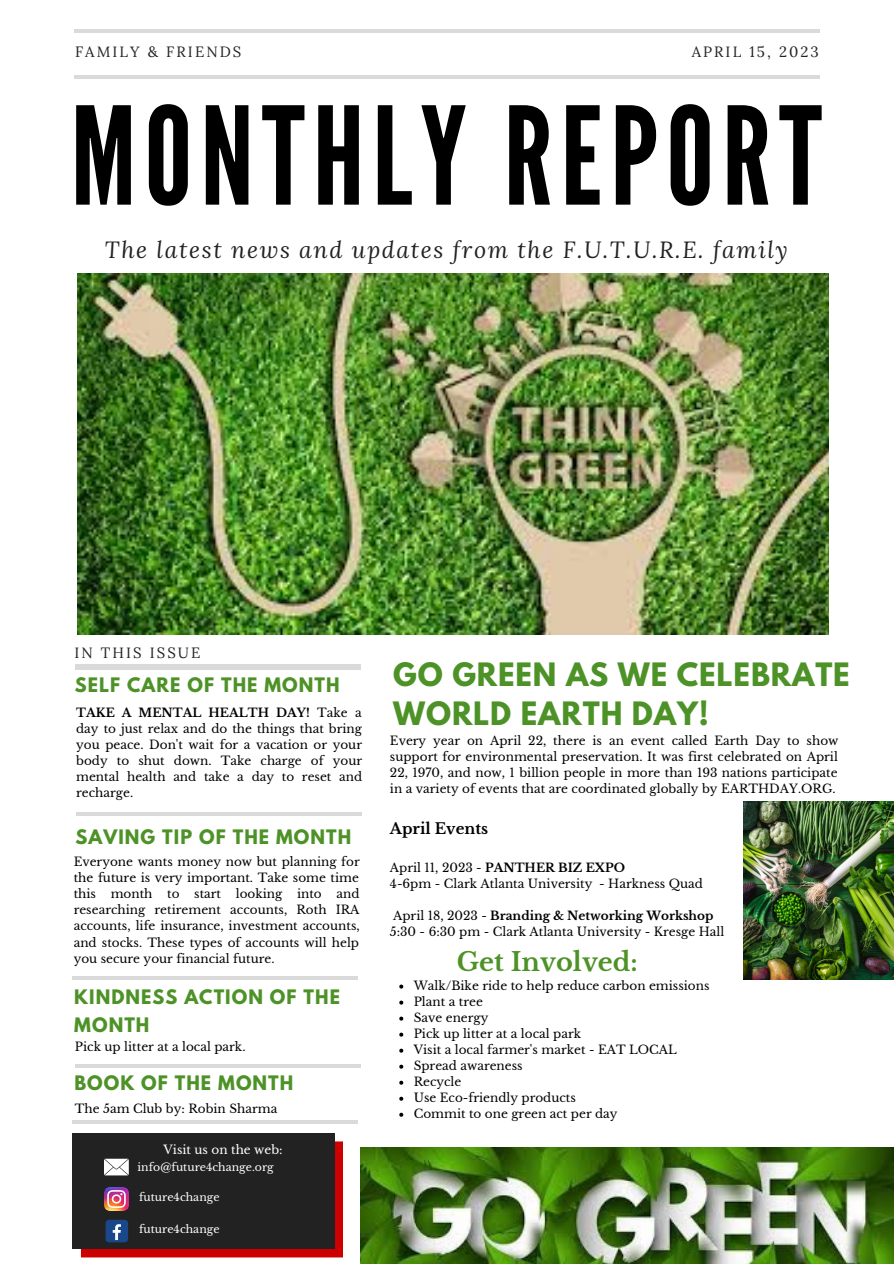
<style>
.page{position:relative;width:894px;height:1264px;background:#fff}
.page>*{position:absolute;margin:0;border:0;box-sizing:border-box;transform-origin:0 0}
.t1{font:135.15px "League Gothic";letter-spacing:.06em;color:#000}
.t2{font:700 28.5px/39.5px "League Spartan";letter-spacing:.03em;color:#4d9227}
.t3{font:700 25.5px "Libre Baskerville";color:#4d9227}
.t4{font:italic 23.25px "Lora";letter-spacing:.07em;color:#222}
.t5{font:700 17.7px/28.2px "League Spartan";letter-spacing:.06em;color:#4d9227}
.t6{font:700 15px "Libre Baskerville";color:#000}
.t7{font:14.85px "Lora";letter-spacing:.14em;color:#222}
.t8{font:12px/16px "Libre Baskerville";color:#000;text-align:justify}
.t9{font:12px "Libre Baskerville";color:#fff}
.t10{font:10.8px "Libre Baskerville";color:#fff}
.s1{font-weight:700}
</style>
<div class="page">
<img style="left:78px;top:273px;width:750px;height:361px">
<hr style="left:74px;top:75px;width:745px;height:4px;background:#dadada">
<hr style="left:75px;top:29px;width:744px;height:4px;background:#dadada">
<hr style="left:76px;top:812px;width:285px;height:3px;background:#000">
<hr style="left:72px;top:976px;width:285px;height:3px;background:#000">
<svg style="left:75px;top:1064px;width:285px;height:3px"></svg>
<hr style="left:72px;top:1120px;width:285px;height:3px;background:#000">
<div style="left:75px;top:664px;width:285px;height:5px;background:#dadada"></div>
<img style="left:360px;top:1147px;width:533px;height:116px">
<div style="left:72px;top:1132px;width:262px;height:116px;background:#222"></div>
<svg style="left:81px;top:1141px;width:262px;height:116px"></svg>
<img style="left:743px;top:801px;width:149px;height:178px">
<svg style="left:399px;top:984px;width:4px;height:4px"></svg>
<svg style="left:399px;top:1000px;width:4px;height:4px"></svg>
<svg style="left:399px;top:1016px;width:4px;height:4px"></svg>
<svg style="left:399px;top:1032px;width:4px;height:4px"></svg>
<svg style="left:399px;top:1048px;width:4px;height:4px"></svg>
<svg style="left:399px;top:1064px;width:4px;height:4px"></svg>
<svg style="left:399px;top:1080px;width:4px;height:4px"></svg>
<svg style="left:399px;top:1096px;width:4px;height:4px"></svg>
<svg style="left:399px;top:1112px;width:4px;height:4px"></svg>
<p class="t7" style="left:75px;top:42px;width:168px">FAMILY &amp; FRIENDS</p>
<p class="t7" style="left:691px;top:42px;width:129px">APRIL 15, 2023</p>
<h1 class="t1" style="left:71px;top:78px;width:752px">MONTHLY REPORT</h1>
<h3 class="t4" style="left:105px;top:234px;width:684px">The latest news and updates from the F.U.T.U.R.E. family</h3>
<p class="t7" style="left:74px;top:642px;width:128px">IN THIS ISSUE</p>
<h3 class="t5" style="left:75px;top:673px;width:266px">SELF CARE OF THE MONTH</h3>
<p class="t8" style="left:76px;top:704px;width:287px"><span class="s1">TAKE A MENTAL HEALTH DAY!</span> Take a day to just relax and do the things that bring you peace. Don't wait for a vacation or your body to shut down. Take charge of your mental health and take a day to reset and recharge.</p>
<h3 class="t5" style="left:76px;top:824px;width:277px">SAVING TIP OF THE MONTH</h3>
<p class="t8" style="left:74px;top:854px;width:287px">Everyone wants money now but planning for the future is very important. Take some time this month to start looking into and researching retirement accounts, Roth IRA accounts, life insurance, investment accounts, and stocks. These types of accounts will help you secure your financial future.</p>
<h3 class="t5" style="left:74px;top:984px;width:267px">KINDNESS ACTION OF THE<br>MONTH</h3>
<p class="t8" style="left:75px;top:1038px;width:172px">Pick up litter at a local park.</p>
<h3 class="t5" style="left:74px;top:1071px;width:220px">BOOK OF THE MONTH</h3>
<p class="t8" style="left:75px;top:1100px;width:204px">The 5am Club by: Robin Sharma</p>
<p class="t9" style="left:163px;top:1142px;width:121px">Visit us on the web:</p>
<p class="t10" style="left:137px;top:1160px;width:138px">info@future4change.org</p>
<p class="t10" style="left:139px;top:1190px;width:82px">future4change</p>
<p class="t10" style="left:139px;top:1222px;width:82px">future4change</p>
<h2 class="t2" style="left:393px;top:658px;width:458px">GO GREEN AS WE CELEBRATE<br>WORLD EARTH DAY!</h2>
<p class="t8" style="left:390px;top:732px;width:450px">Every year on April 22, there is an event called Earth Day to show support for environmental preservation. It was first celebrated on April 22, 1970, and now, 1 billion people in more than 193 nations participate in a variety of events that are coordinated globally by EARTHDAY.ORG.</p>
<p class="t6" style="left:390px;top:819px;width:100px">April Events</p>
<p class="t8" style="left:390px;top:859px;width:314px">April 11, 2023 - <span class="s1">PANTHER BIZ EXPO<br></span>4-6pm - Clark Atlanta University - Harkness Quad</p>
<p class="t8" style="left:390px;top:907px;width:336px">April 18, 2023 - <span class="s1">Branding &amp; Networking Workshop<br></span>5:30 - 6:30 pm - Clark Atlanta University - Kresge Hall</p>
<h3 class="t3" style="left:456px;top:945px;width:182px">Get Involved:</h3>
<p class="t8" style="left:413px;top:977px;width:297px;text-align:left">Walk/Bike ride to help reduce carbon emissions<br>Plant a tree<br>Save energy<br>Pick up litter at a local park<br>Visit a local farmer's market - EAT LOCAL<br>Spread awareness<br>Recycle<br>Use Eco-friendly products<br>Commit to one green act per day</p>
</div>
